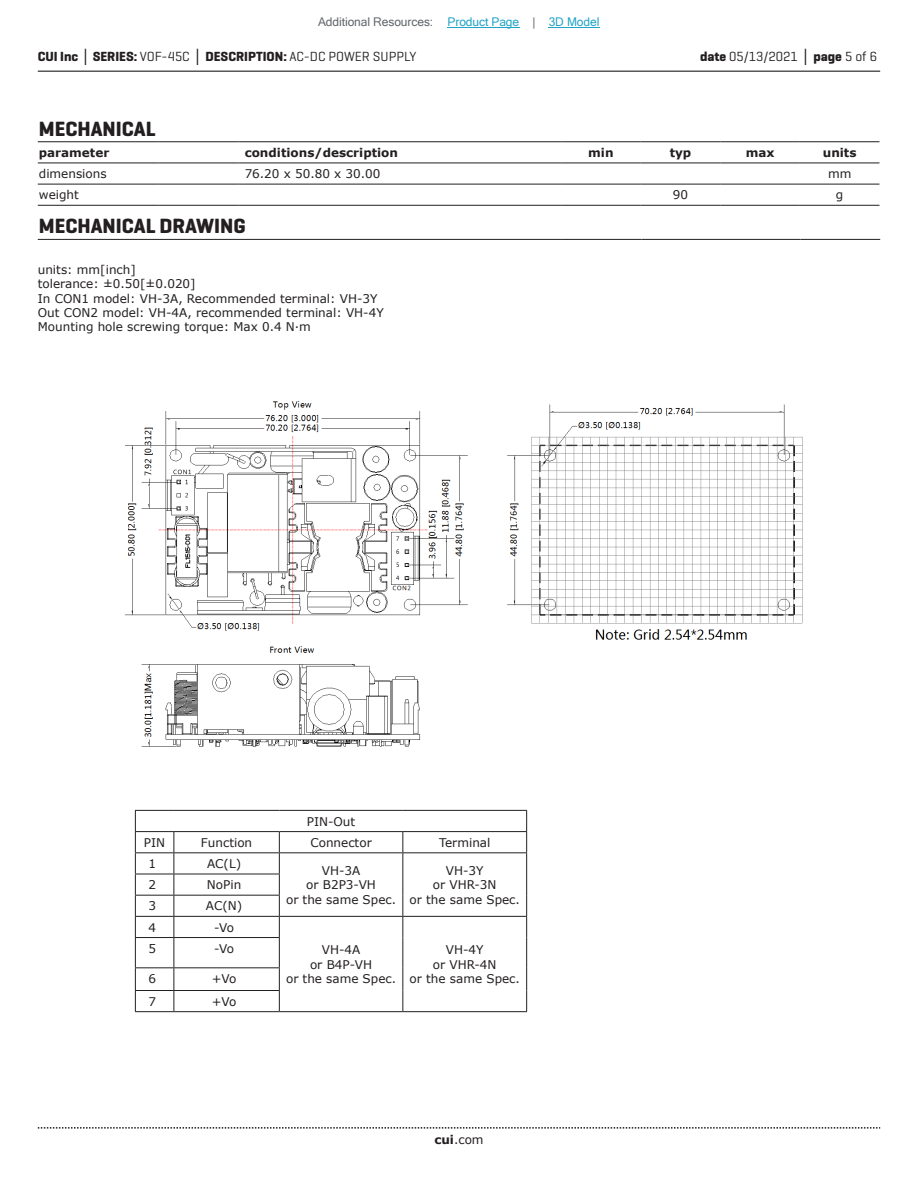
<style>
.page{position:relative;width:918px;height:1188px;background:#fff}
.page>*{position:absolute;margin:0;border:0;box-sizing:border-box;transform-origin:0 0}
.t1{font:700 21px "Geogrotesque";color:#231f20}
.t2{font:700 13.5px "Geogrotesque";color:#231f20}
.t3{font:13.5px "Geogrotesque";color:#231f20}
.t4{font:12px/14.4px "Verdana";color:#231f20;text-align:center}
.t5{font:700 12px "Verdana";color:#231f20}
.t6{font:12px "Microsoft Sans Serif";letter-spacing:-.005em;color:#63676b}
.s1{color:#23a4c6}
.s2{font-family:"Verdana"}
.s3{font-weight:400}
.s4{font-weight:700}
.s5{font-family:"Verdana";font-weight:700}
</style>
<div class="page">
<hr style="left:38px;top:71px;width:842px;height:1px;background:#231f20">
<svg style="left:38px;top:1127px;width:842px;height:2px"></svg>
<img style="left:125px;top:401px;width:678px;height:346px">
<hr style="left:38px;top:141px;width:121px;height:1px;background:#231f20">
<hr style="left:159px;top:141px;width:80px;height:1px;background:#231f20">
<hr style="left:239px;top:141px;width:322px;height:1px;background:#231f20">
<hr style="left:561px;top:141px;width:80px;height:1px;background:#231f20">
<hr style="left:641px;top:141px;width:79px;height:1px;background:#231f20">
<hr style="left:720px;top:141px;width:80px;height:1px;background:#231f20">
<hr style="left:800px;top:141px;width:79px;height:1px;background:#231f20">
<hr style="left:38px;top:163px;width:121px;height:1px;background:#231f20">
<hr style="left:159px;top:163px;width:80px;height:1px;background:#231f20">
<hr style="left:239px;top:163px;width:322px;height:1px;background:#231f20">
<hr style="left:561px;top:163px;width:80px;height:1px;background:#231f20">
<hr style="left:641px;top:163px;width:79px;height:1px;background:#231f20">
<hr style="left:720px;top:163px;width:80px;height:1px;background:#231f20">
<hr style="left:800px;top:163px;width:79px;height:1px;background:#231f20">
<hr style="left:38px;top:184px;width:121px;height:1px;background:#231f20">
<hr style="left:159px;top:184px;width:80px;height:1px;background:#231f20">
<hr style="left:239px;top:184px;width:322px;height:1px;background:#231f20">
<hr style="left:561px;top:184px;width:80px;height:1px;background:#231f20">
<hr style="left:641px;top:184px;width:79px;height:1px;background:#231f20">
<hr style="left:720px;top:184px;width:80px;height:1px;background:#231f20">
<hr style="left:800px;top:184px;width:79px;height:1px;background:#231f20">
<hr style="left:38px;top:205px;width:121px;height:1px;background:#231f20">
<hr style="left:159px;top:205px;width:80px;height:1px;background:#231f20">
<hr style="left:239px;top:205px;width:322px;height:1px;background:#231f20">
<hr style="left:561px;top:205px;width:80px;height:1px;background:#231f20">
<hr style="left:641px;top:205px;width:79px;height:1px;background:#231f20">
<hr style="left:720px;top:205px;width:80px;height:1px;background:#231f20">
<hr style="left:800px;top:205px;width:79px;height:1px;background:#231f20">
<hr style="left:38px;top:239px;width:524px;height:1px;background:#231f20">
<hr style="left:562px;top:239px;width:79px;height:1px;background:#231f20">
<hr style="left:641px;top:239px;width:80px;height:1px;background:#231f20">
<hr style="left:721px;top:239px;width:80px;height:1px;background:#231f20">
<hr style="left:801px;top:239px;width:79px;height:1px;background:#231f20">
<hr style="left:135px;top:810px;width:39px;height:1px;background:#231f20">
<hr style="left:174px;top:810px;width:105px;height:1px;background:#231f20">
<hr style="left:279px;top:810px;width:124px;height:1px;background:#231f20">
<hr style="left:403px;top:810px;width:124px;height:1px;background:#231f20">
<hr style="left:135px;top:831px;width:39px;height:1px;background:#231f20">
<hr style="left:174px;top:831px;width:105px;height:1px;background:#231f20">
<hr style="left:279px;top:831px;width:124px;height:1px;background:#231f20">
<hr style="left:403px;top:831px;width:124px;height:1px;background:#231f20">
<hr style="left:135px;top:852px;width:39px;height:1px;background:#231f20">
<hr style="left:174px;top:852px;width:105px;height:1px;background:#231f20">
<hr style="left:279px;top:852px;width:124px;height:1px;background:#231f20">
<hr style="left:403px;top:852px;width:124px;height:1px;background:#231f20">
<hr style="left:135px;top:874px;width:39px;height:1px;background:#231f20">
<hr style="left:174px;top:874px;width:106px;height:1px;background:#231f20">
<hr style="left:135px;top:895px;width:39px;height:1px;background:#231f20">
<hr style="left:174px;top:895px;width:106px;height:1px;background:#231f20">
<hr style="left:135px;top:916px;width:39px;height:1px;background:#231f20">
<hr style="left:174px;top:916px;width:105px;height:1px;background:#231f20">
<hr style="left:279px;top:916px;width:124px;height:1px;background:#231f20">
<hr style="left:403px;top:916px;width:124px;height:1px;background:#231f20">
<hr style="left:135px;top:937px;width:39px;height:1px;background:#231f20">
<hr style="left:174px;top:937px;width:106px;height:1px;background:#231f20">
<hr style="left:135px;top:967px;width:39px;height:1px;background:#231f20">
<hr style="left:174px;top:967px;width:106px;height:1px;background:#231f20">
<hr style="left:135px;top:990px;width:39px;height:1px;background:#231f20">
<hr style="left:174px;top:990px;width:106px;height:1px;background:#231f20">
<hr style="left:135px;top:1011px;width:39px;height:1px;background:#231f20">
<hr style="left:174px;top:1011px;width:105px;height:1px;background:#231f20">
<hr style="left:279px;top:1011px;width:124px;height:1px;background:#231f20">
<hr style="left:403px;top:1011px;width:124px;height:1px;background:#231f20">
<svg style="left:402px;top:832px;width:1px;height:106px"></svg>
<svg style="left:526px;top:811px;width:1px;height:127px"></svg>
<hr style="left:402px;top:938px;width:1px;height:30px;background:#231f20">
<hr style="left:526px;top:938px;width:1px;height:30px;background:#231f20">
<svg style="left:135px;top:811px;width:1px;height:200px"></svg>
<svg style="left:174px;top:832px;width:1px;height:179px"></svg>
<svg style="left:279px;top:832px;width:1px;height:179px"></svg>
<svg style="left:402px;top:968px;width:1px;height:43px"></svg>
<svg style="left:526px;top:968px;width:1px;height:43px"></svg>
<hr style="left:448px;top:27px;width:72px;height:1px;background:#23a4c6">
<hr style="left:549px;top:27px;width:51px;height:1px;background:#23a4c6">
<p class="t6" style="left:318px;top:15px;width:283px">Additional Resources: <span class="s1">Product Page</span> | <span class="s1">3D Model</span></p>
<p class="t2" style="left:38px;top:48px;width:380px">CUI Inc <span class="s2">│</span> SERIES: <span class="s3">VOF-45C</span> <span class="s2">│</span> DESCRIPTION: <span class="s3">AC-DC POWER SUPPLY</span></p>
<p class="t3" style="left:700px;top:48px;width:179px"><span class="s4">date</span> 05/13/2021 <span class="s5">│</span> <span class="s4">page</span> 5 of 6</p>
<h1 class="t1" style="left:39px;top:116px;width:118px">MECHANICAL</h1>
<p class="t5" style="left:39px;top:144px;width:72px">parameter</p>
<p class="t5" style="left:245px;top:144px;width:155px">conditions/description</p>
<p class="t5" style="left:588px;top:144px;width:27px">min</p>
<p class="t5" style="left:670px;top:144px;width:23px">typ</p>
<p class="t5" style="left:746px;top:144px;width:30px">max</p>
<p class="t5" style="left:823px;top:144px;width:35px">units</p>
<p class="t4" style="left:39px;top:166px;width:69px">dimensions</p>
<p class="t4" style="left:245px;top:166px;width:137px">76.20 x 50.80 x 30.00</p>
<p class="t4" style="left:828px;top:166px;width:25px">mm</p>
<p class="t4" style="left:39px;top:188px;width:42px">weight</p>
<p class="t4" style="left:673px;top:188px;width:17px">90</p>
<p class="t4" style="left:836px;top:188px;width:9px">g</p>
<h1 class="t1" style="left:39px;top:213px;width:208px">MECHANICAL DRAWING</h1>
<p class="t4" style="left:38px;top:262px;width:347px;text-align:left">units: mm[inch]<br>tolerance: ±0.50[±0.020]<br>In CON1 model: VH-3A, Recommended terminal: VH-3Y Out CON2 model: VH-4A, recommended terminal: VH-4Y Mounting hole screwing torque: Max 0.4 N·m</p>
<p class="t4" style="left:307px;top:814px;width:50px">PIN-Out</p>
<p class="t4" style="left:144px;top:835px;width:23px">PIN</p>
<p class="t4" style="left:201px;top:835px;width:53px">Function</p>
<p class="t4" style="left:310px;top:835px;width:63px">Connector</p>
<p class="t4" style="left:439px;top:835px;width:53px">Terminal</p>
<p class="t4" style="left:148px;top:856px;width:9px">1</p>
<p class="t4" style="left:207px;top:856px;width:36px">AC(L)</p>
<p class="t4" style="left:286px;top:863px;width:112px">VH-3A<br>or B2P3-VH<br>or the same Spec.</p>
<p class="t4" style="left:410px;top:863px;width:112px">VH-3Y<br>or VHR-3N<br>or the same Spec.</p>
<p class="t4" style="left:148px;top:877px;width:9px">2</p>
<p class="t4" style="left:207px;top:877px;width:36px">NoPin</p>
<p class="t4" style="left:148px;top:899px;width:9px">3</p>
<p class="t4" style="left:206px;top:899px;width:38px">AC(N)</p>
<p class="t4" style="left:148px;top:920px;width:9px">4</p>
<p class="t4" style="left:214px;top:920px;width:22px">-Vo</p>
<p class="t4" style="left:148px;top:941px;width:9px">5</p>
<p class="t4" style="left:214px;top:941px;width:22px">-Vo</p>
<p class="t4" style="left:148px;top:971px;width:9px">6</p>
<p class="t4" style="left:212px;top:971px;width:26px">+Vo</p>
<p class="t4" style="left:148px;top:994px;width:9px">7</p>
<p class="t4" style="left:212px;top:994px;width:26px">+Vo</p>
<p class="t4" style="left:286px;top:943px;width:112px">VH-4A<br>or B4P-VH<br>or the same Spec.</p>
<p class="t4" style="left:410px;top:943px;width:112px">VH-4Y<br>or VHR-4N<br>or the same Spec.</p>
<p class="t4" style="left:434px;top:1132px;width:51px"><span class="s4">cui</span>.com</p>
</div>
